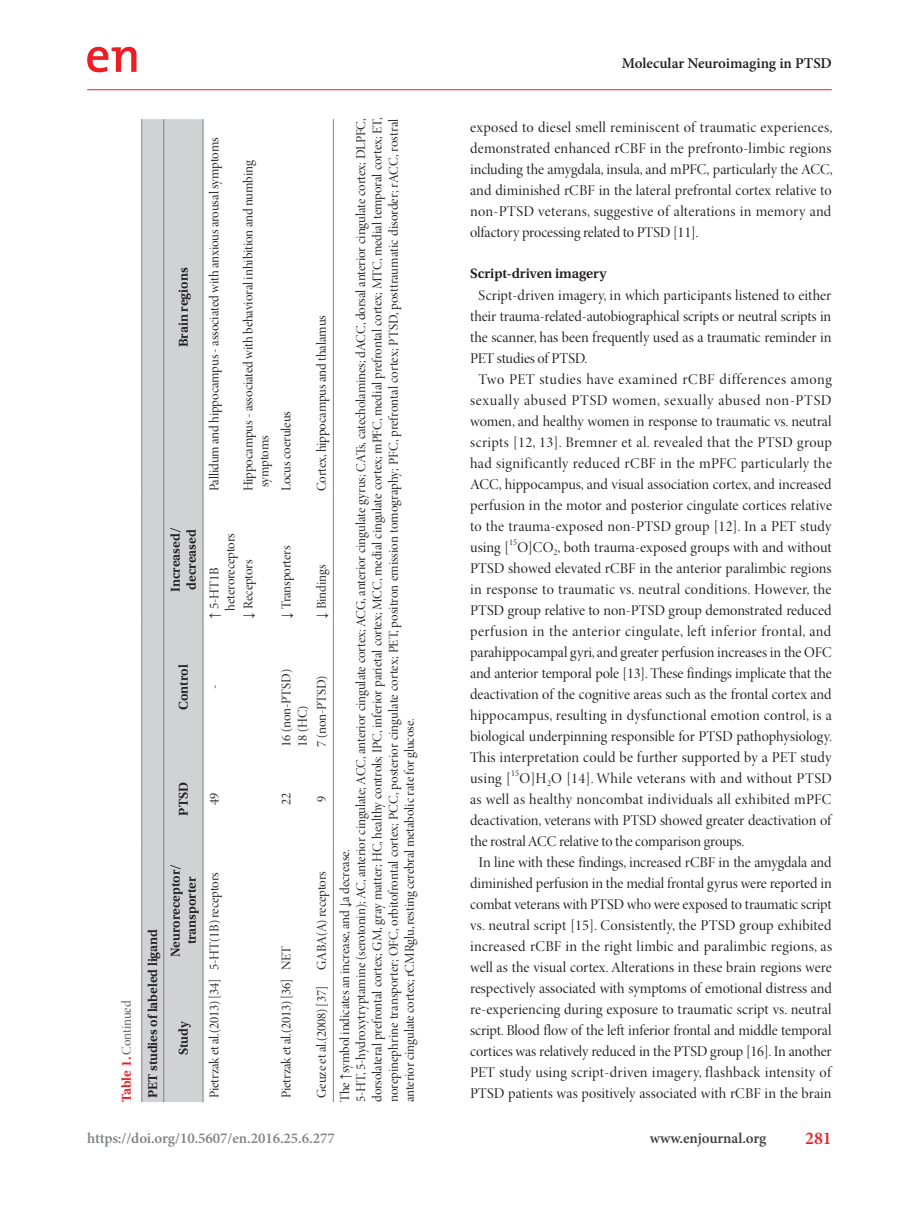
<style>
.page{position:relative;width:919px;height:1217px;background:#fff}
.page>*{position:absolute;margin:0;border:0;box-sizing:border-box;transform-origin:0 0}
.t1{font:600 18px "Minion Pro";color:#ee1d23}
.t2{font:15px/21px "Minion Pro Disp";letter-spacing:.005em;color:#231f20;text-align:justify}
.t3{font:15px "Minion Pro Disp";letter-spacing:.025em;color:#231f20}
.t4{font:15px "Minion Pro Disp";letter-spacing:.04em;color:#231f20}
.t5{font:15px "Minion Pro Disp";letter-spacing:.035em;color:#231f20}
.t6{font:600 15px "Minion Pro";letter-spacing:-.005em;color:#808285}
.t7{font:600 15px "Minion Pro";letter-spacing:-.005em;color:#231f20}
.t8{font:600 15px "Minion Pro";letter-spacing:-.005em;color:#3e3e3f}
.t9{font:600 14.25px "Utopia Std";letter-spacing:-.005em;color:#231f20}
.t10{font:13.5px/16.2px "Minion Pro Disp";letter-spacing:-.005em;color:#231f20}
.t11{font:600 13.5px/16.2px "Utopia Std";letter-spacing:-.005em;color:#231f20;text-align:center}
.t12{font:13.5px "Minion Pro Disp";letter-spacing:-.005em;color:#57585a}
.t13{font:8.7px "Minion Pro Disp";color:#231f20}
.s1{font-family:"Utopia Std";font-weight:600;color:#ee1d23}
.s2{font-family:"Times New Roman"}
</style>
<div class="page">
<hr style="left:87px;top:89px;width:744px;height:1px;background:#ee1d23">
<svg style="left:87px;top:47px;width:49px;height:25px"></svg>
<div style="left:142px;top:119px;width:61px;height:982px;background:#d1d2d4"></div>
<hr style="left:163px;top:974px;width:1px;height:127px;background:#808285">
<hr style="left:163px;top:846px;width:1px;height:128px;background:#808285">
<hr style="left:163px;top:750px;width:1px;height:96px;background:#808285">
<hr style="left:163px;top:623px;width:1px;height:127px;background:#808285">
<hr style="left:163px;top:495px;width:1px;height:128px;background:#808285">
<hr style="left:163px;top:119px;width:1px;height:376px;background:#808285">
<hr style="left:203px;top:974px;width:1px;height:127px;background:#808285">
<hr style="left:203px;top:846px;width:1px;height:128px;background:#808285">
<hr style="left:203px;top:750px;width:1px;height:96px;background:#808285">
<hr style="left:203px;top:623px;width:1px;height:127px;background:#808285">
<hr style="left:203px;top:495px;width:1px;height:128px;background:#808285">
<hr style="left:203px;top:119px;width:1px;height:376px;background:#808285">
<hr style="left:141px;top:974px;width:1px;height:127px;background:#808285">
<hr style="left:141px;top:846px;width:1px;height:128px;background:#808285">
<hr style="left:141px;top:750px;width:1px;height:96px;background:#808285">
<hr style="left:141px;top:623px;width:1px;height:127px;background:#808285">
<hr style="left:141px;top:495px;width:1px;height:128px;background:#808285">
<hr style="left:141px;top:119px;width:1px;height:376px;background:#808285">
<hr style="left:333px;top:974px;width:1px;height:127px;background:#808285">
<hr style="left:333px;top:846px;width:1px;height:128px;background:#808285">
<hr style="left:333px;top:750px;width:1px;height:96px;background:#808285">
<hr style="left:333px;top:623px;width:1px;height:127px;background:#808285">
<hr style="left:333px;top:495px;width:1px;height:128px;background:#808285">
<hr style="left:333px;top:119px;width:1px;height:376px;background:#808285">
<p class="t12" style="left:118px;top:1101px;width:103px;rotate:-90deg"><span class="s1">Table 1.</span> Continued</p>
<p class="t11" style="left:175px;top:347px;width:81px;rotate:-90deg">Brain regions</p>
<p class="t10" style="left:206px;top:491px;width:355px;rotate:-90deg">Pallidum and hippocampus - associated with anxious arousal symptoms</p>
<p class="t10" style="left:240px;top:487px;width:328px;text-indent:-4px;rotate:-90deg">Hippocampus - associated with behavioral inhibition and numbing symptoms</p>
<p class="t10" style="left:278px;top:491px;width:82px;rotate:-90deg">Locus coeruleus</p>
<p class="t11" style="left:167px;top:591px;width:66px;text-align:left;rotate:-90deg">Increased/ decreased</p>
<p class="t10" style="left:206px;top:610px;width:79px;text-indent:-9px;rotate:-90deg"><span class="s2">↑</span> 5-HT1B heteroreceptors</p>
<p class="t10" style="left:240px;top:619px;width:61px;rotate:-90deg"><span class="s2">↓</span> Receptors</p>
<p class="t10" style="left:278px;top:619px;width:75px;rotate:-90deg"><span class="s2">↓</span> Transporters</p>
<p class="t10" style="left:313px;top:491px;width:177px;rotate:-90deg">Cortex, hippocampus and thalamus</p>
<p class="t10" style="left:313px;top:619px;width:56px;rotate:-90deg"><span class="s2">↓</span> Bindings</p>
<p class="t11" style="left:175px;top:709px;width:47px;rotate:-90deg">Control</p>
<p class="t10" style="left:206px;top:689px;width:6px;rotate:-90deg">-</p>
<p class="t11" style="left:175px;top:815px;width:35px;rotate:-90deg">PTSD</p>
<p class="t10" style="left:206px;top:804px;width:14px;rotate:-90deg">49</p>
<p class="t10" style="left:278px;top:746px;width:79px;rotate:-90deg">16 (non-PTSD)<br>18 (HC)</p>
<p class="t10" style="left:313px;top:746px;width:73px;rotate:-90deg">7 (non-PTSD)</p>
<p class="t10" style="left:278px;top:804px;width:14px;rotate:-90deg">22</p>
<p class="t10" style="left:313px;top:801px;width:8px;rotate:-90deg">9</p>
<p class="t11" style="left:145px;top:1097px;width:170px;rotate:-90deg">PET studies of labeled ligand</p>
<p class="t11" style="left:167px;top:956px;width:94px;rotate:-90deg">Neuroreceptor/ transporter</p>
<p class="t11" style="left:175px;top:1054px;width:35px;rotate:-90deg">Study</p>
<p class="t10" style="left:206px;top:1097px;width:227px;rotate:-90deg">Pietrzak et al.(2013) [34] 5-HT(1B) receptors</p>
<p class="t10" style="left:278px;top:1097px;width:153px;rotate:-90deg">Pietrzak et al.(2013) [36] NET</p>
<p class="t10" style="left:313px;top:1097px;width:228px;rotate:-90deg">Geuze et al.(2008) [37] GABA(A) receptors</p>
<p class="t10" style="left:337px;top:1101px;width:985px;rotate:-90deg">The <span class="s2">↑</span>symbol indicates an increase, and <span class="s2">↓</span>a decrease.<br>5-HT, 5-hydroxytryptamine (serotonin); AC, anterior cingulate; ACC, anterior cingulate cortex; ACG, anterior cingulate gyrus; CATs, catecholamines; dACC, dorsal anterior cingulate cortex; DLPFC, dorsolateral prefrontal cortex; GM, gray matter; HC, healthy controls; IPC, inferior parietal cortex; MCC, medial cingulate cortex; mPFC, medial prefrontal cortex; MTC, medial temporal cortex; ET, norepinephrine transporter; OFC, orbitofrontal cortex; PCC, posterior cingulate cortex; PET, positron emission tomography; PFC, prefrontal cortex; PTSD, posttraumatic disorder; rACC, rostral anterior cingulate cortex; rCMRglu, resting cerebral metabolic rate for glucose.</p>
<p class="t7" style="left:621px;top:52px;width:211px">Molecular Neuroimaging in PTSD</p>
<p class="t2" style="left:470px;top:117px;width:364px">exposed to diesel smell reminiscent of traumatic experiences, demonstrated enhanced rCBF in the prefronto-limbic regions including the amygdala, insula, and mPFC, particularly the ACC, and diminished rCBF in the lateral prefrontal cortex relative to non-PTSD veterans, suggestive of alterations in memory and olfactory processing related to PTSD [11].</p>
<p class="t9" style="left:470px;top:265px;width:138px">Script-driven imagery</p>
<p class="t2" style="left:478px;top:285px;width:354px">Script-driven imagery, in which participants listened to either</p>
<p class="t2" style="left:470px;top:306px;width:363px">their trauma-related-autobiographical scripts or neutral scripts in</p>
<p class="t2" style="left:470px;top:327px;width:363px">the scanner, has been frequently used as a traumatic reminder in</p>
<p class="t2" style="left:470px;top:348px;width:119px">PET studies of PTSD.</p>
<p class="t5" style="left:478px;top:370px;width:355px">Two PET studies have examined rCBF differences among</p>
<p class="t4" style="left:470px;top:391px;width:363px">sexually abused PTSD women, sexually abused non-PTSD</p>
<p class="t2" style="left:470px;top:411px;width:363px">women, and healthy women in response to traumatic vs. neutral</p>
<p class="t3" style="left:470px;top:433px;width:363px">scripts [12, 13]. Bremner et al. revealed that the PTSD group</p>
<p class="t3" style="left:470px;top:454px;width:363px">had significantly reduced rCBF in the mPFC particularly the</p>
<p class="t2" style="left:470px;top:474px;width:363px">ACC, hippocampus, and visual association cortex, and increased</p>
<p class="t2" style="left:470px;top:495px;width:363px">perfusion in the motor and posterior cingulate cortices relative</p>
<p class="t2" style="left:470px;top:516px;width:363px">to the trauma-exposed non-PTSD group [12]. In a PET study</p>
<p class="t2" style="left:470px;top:537px;width:40px">using [</p>
<p class="t13" style="left:509px;top:536px;width:10px">15</p>
<p class="t2" style="left:470px;top:537px;width:363px;text-indent:47px">O]CO<sub>2</sub>, both trauma-exposed groups with and without PTSD showed elevated rCBF in the anterior paralimbic regions in response to traumatic vs. neutral conditions. However, the PTSD group relative to non-PTSD group demonstrated reduced perfusion in the anterior cingulate, left inferior frontal, and parahippocampal gyri, and greater perfusion increases in the OFC and anterior temporal pole [13]. These findings implicate that the deactivation of the cognitive areas such as the frontal cortex and hippocampus, resulting in dysfunctional emotion control, is a biological underpinning responsible for PTSD pathophysiology.<br>This interpretation could be further supported by a PET study using [</p>
<p class="t13" style="left:511px;top:767px;width:10px">15</p>
<p class="t2" style="left:519px;top:768px;width:314px">O]H<sub>2</sub>O [14]. While veterans with and without PTSD</p>
<p class="t2" style="left:470px;top:789px;width:363px">as well as healthy noncombat individuals all exhibited mPFC</p>
<p class="t2" style="left:470px;top:810px;width:362px">deactivation, veterans with PTSD showed greater deactivation of</p>
<p class="t2" style="left:470px;top:831px;width:276px">the rostral ACC relative to the comparison groups.</p>
<p class="t2" style="left:478px;top:852px;width:354px">In line with these findings, increased rCBF in the amygdala and</p>
<p class="t2" style="left:470px;top:873px;width:363px">diminished perfusion in the medial frontal gyrus were reported in</p>
<p class="t2" style="left:470px;top:894px;width:363px">combat veterans with PTSD who were exposed to traumatic script</p>
<p class="t2" style="left:470px;top:915px;width:363px">vs. neutral script [15]. Consistently, the PTSD group exhibited</p>
<p class="t2" style="left:470px;top:936px;width:363px">increased rCBF in the right limbic and paralimbic regions, as</p>
<p class="t2" style="left:470px;top:957px;width:363px">well as the visual cortex. Alterations in these brain regions were</p>
<p class="t2" style="left:470px;top:978px;width:363px">respectively associated with symptoms of emotional distress and</p>
<p class="t2" style="left:470px;top:999px;width:363px">re-experiencing during exposure to traumatic script vs. neutral</p>
<p class="t2" style="left:470px;top:1020px;width:363px">script. Blood flow of the left inferior frontal and middle temporal</p>
<p class="t2" style="left:470px;top:1041px;width:363px">cortices was relatively reduced in the PTSD group [16]. In another</p>
<p class="t2" style="left:470px;top:1062px;width:362px">PET study using script-driven imagery, flashback intensity of</p>
<p class="t2" style="left:470px;top:1083px;width:363px">PTSD patients was positively associated with rCBF in the brain</p>
<p class="t6" style="left:87px;top:1127px;width:249px">https://doi.org/10.5607/en.2016.25.6.277</p>
<p class="t8" style="left:649px;top:1127px;width:118px">www.enjournal.org</p>
<p class="t1" style="left:805px;top:1124px;width:28px">281</p>
</div>
